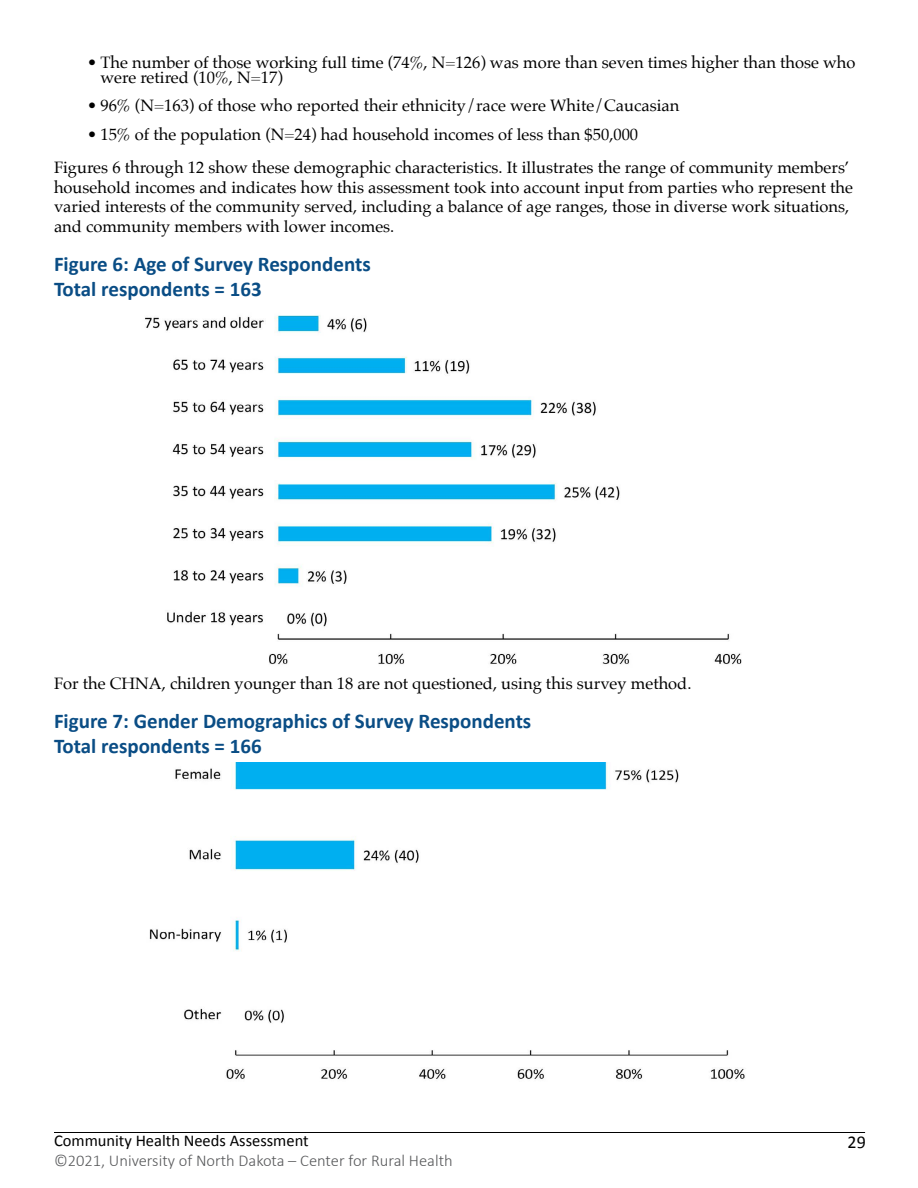
<style>
.page{position:relative;width:918px;height:1188px;background:#fff}
.page>*{position:absolute;margin:0;border:0;box-sizing:border-box;transform-origin:0 0}
.text{font:700 21px/25.2px "Calibri";color:#0a4d85}
.t1{font:18px "Calibri";color:#000}
.text-2{font:16.5px/19.8px "Palatino";color:#000}
.bullets{font:16.5px/15px "Palatino";color:#000}
.t2{font:300 16.5px "Calibri";color:#58595b}
.t3{font:16.5px "Calibri";color:#000}
</style>
<div class="page">
<hr style="left:54px;top:1132px;width:811px;height:1px;background:#000">
<img style="left:145px;top:315px;width:597px;height:350px">
<img style="left:149px;top:763px;width:596px;height:317px">
<p class="bullets" style="left:100px;top:54px;width:757px;text-indent:-14px">• The number of those working full time (74%, N=126) was more than seven times higher than those who were retired (10%, N=17)</p>
<p class="bullets" style="left:87px;top:98px;width:594px">• 96% (N=163) of those who reported their ethnicity/race were White/Caucasian</p>
<p class="bullets" style="left:87px;top:126px;width:553px">• 15% of the population (N=24) had household incomes of less than $50,000</p>
<p class="text-2" style="left:54px;top:157px;width:801px">Figures 6 through 12 show these demographic characteristics. It illustrates the range of community members’ household incomes and indicates how this assessment took into account input from parties who represent the varied interests of the community served, including a balance of age ranges, those in diverse work situations, and community members with lower incomes.</p>
<p class="text" style="left:54px;top:251px;width:318px">Figure 6: Age of Survey Respondents<br>Total respondents = 163</p>
<p class="text-2" style="left:54px;top:674px;width:639px">For the CHNA, children younger than 18 are not questioned, using this survey method.</p>
<p class="text" style="left:54px;top:708px;width:479px">Figure 7: Gender Demographics of Survey Respondents<br>Total respondents = 166</p>
<p class="t3" style="left:54px;top:1130px;width:256px">Community Health Needs Assessment</p>
<p class="t2" style="left:54px;top:1150px;width:400px">©2021, University of North Dakota – Center for Rural Health</p>
<p class="t1" style="left:848px;top:1130px;width:20px">29</p>
</div>
